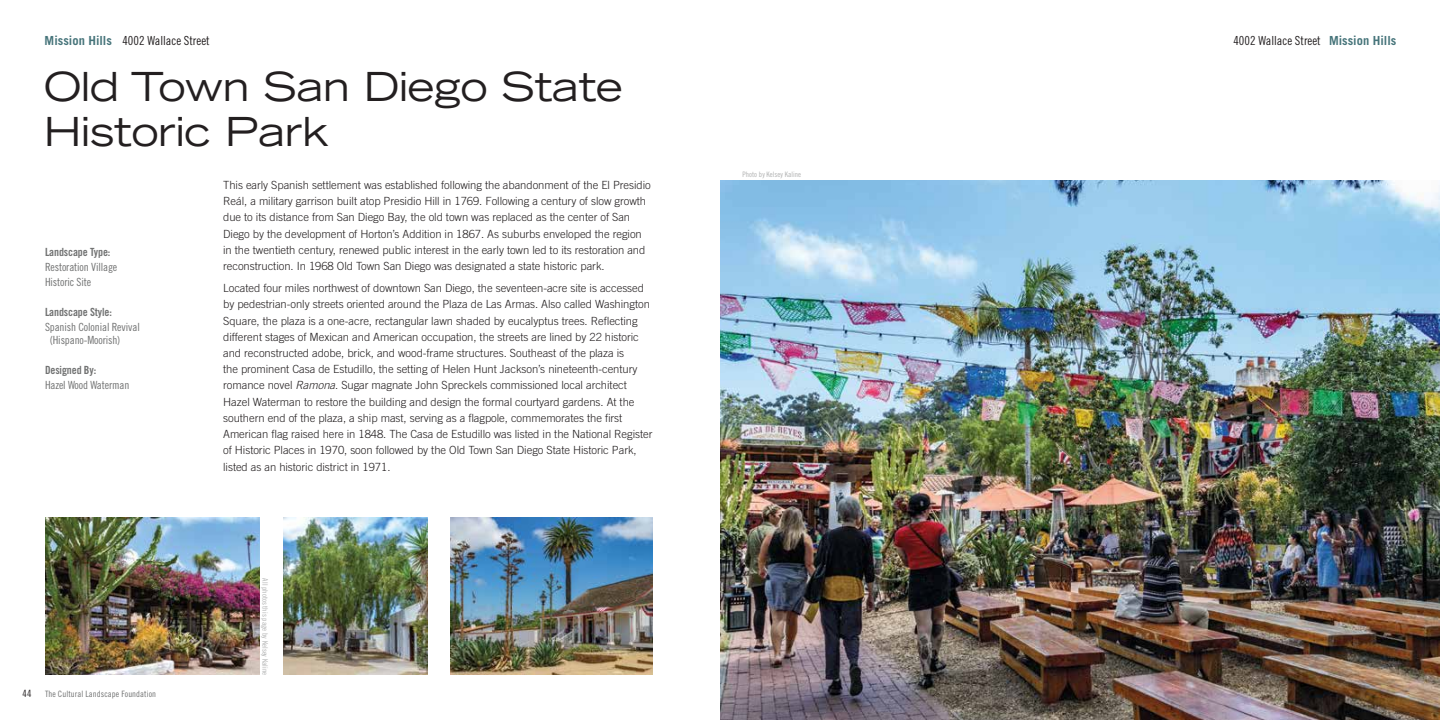
<style>
.page{position:relative;width:1440px;height:720px;background:#fff}
.page>*{position:absolute;margin:0;border:0;box-sizing:border-box;transform-origin:0 0}
.t1{font:expanded 40px/45px "Trade Gothic LT Std";letter-spacing:-.005em;color:#231f20}
.t2{font:12.5px "Trade Gothic LT Std Cn 18";color:#231f20}
.t3{font:300 11.25px/16.2px "Trade Gothic LT Std";letter-spacing:-.005em;color:#231f20}
.t4{font:11.25px/15px "Trade Gothic LT Std Cn 18";letter-spacing:-.01em;color:#717272}
.t5{font:11.25px "Trade Gothic LT Std Bd Cn 20";letter-spacing:-.01em;color:#717272}
.t6{font:10px "Trade Gothic LT Std Cn 18";color:#231f20}
.t7{font:8.75px "Trade Gothic LT Std Cn 18";letter-spacing:.01em;color:#717272}
.t8{font:7.5px "Trade Gothic LT Std Cn 18";letter-spacing:.005em;color:#b0b1b1}
.s1{font-family:"Trade Gothic LT Std";font-weight:700;color:#46747a}
.s2{font-style:italic}
</style>
<div class="page">
<img style="left:720px;top:180px;width:720px;height:540px">
<img style="left:45px;top:518px;width:215px;height:157px">
<img style="left:283px;top:518px;width:144px;height:157px">
<img style="left:451px;top:518px;width:201px;height:157px">
<p class="t2" style="left:45px;top:34px;width:167px"><span class="s1">Mission Hills</span> 4002 Wallace Street</p>
<h1 class="t1" style="left:44px;top:63px;width:581px">Old Town San Diego State<br>Historic Park</h1>
<p class="t5" style="left:45px;top:245px;width:67px">Landscape Type:</p>
<p class="t4" style="left:45px;top:259px;width:74px">Restoration Village<br>Historic Site</p>
<p class="t5" style="left:45px;top:305px;width:69px">Landscape Style:</p>
<p class="t4" style="left:50px;top:321px;width:92px;line-height:12.5px;text-indent:-5px">Spanish Colonial Revival (Hispano-Moorish)</p>
<p class="t5" style="left:45px;top:363px;width:53px">Designed By:</p>
<p class="t4" style="left:45px;top:377px;width:86px">Hazel Wood Waterman</p>
<p class="t6" style="left:22px;top:688px;width:10px">44</p>
<p class="t7" style="left:45px;top:689px;width:113px">The Cultural Landscape Foundation</p>
<p class="t3" style="left:223px;top:177px;width:429px">This early Spanish settlement was established following the abandonment of the El Presidio Reál, a military garrison built atop Presidio Hill in 1769. Following a century of slow growth due to its distance from San Diego Bay, the old town was replaced as the center of San Diego by the development of Horton’s Addition in 1867. As suburbs enveloped the region in the twentieth century, renewed public interest in the early town led to its restoration and reconstruction. In 1968 Old Town San Diego was designated a state historic park.</p>
<p class="t3" style="left:223px;top:280px;width:431px">Located four miles northwest of downtown San Diego, the seventeen-acre site is accessed by pedestrian-only streets oriented around the Plaza de Las Armas. Also called Washington Square, the plaza is a one-acre, rectangular lawn shaded by eucalyptus trees. Reflecting different stages of Mexican and American occupation, the streets are lined by 22 historic and reconstructed adobe, brick, and wood-frame structures. Southeast of the plaza is<br>the prominent Casa de Estudillo, the setting of Helen Hunt Jackson’s nineteenth-century romance novel <span class="s2">Ramona</span>. Sugar magnate John Spreckels commissioned local architect Hazel Waterman to restore the building and design the formal courtyard gardens. At the southern end of the plaza, a ship mast, serving as a flagpole, commemorates the first American flag raised here in 1848. The Casa de Estudillo was listed in the National Register of Historic Places in 1970, soon followed by the Old Town San Diego State Historic Park, listed as an historic district in 1971.</p>
<p class="t8" style="left:270px;top:578px;width:98px;rotate:90deg">All photos this page by Kelsey Kaline</p>
<p class="t8" style="left:742px;top:170px;width:60px">Photo by Kelsey Kaline</p>
<p class="t2" style="left:1233px;top:33px;width:164px">4002 Wallace Street <span class="s1">Mission Hills</span></p>
</div>
